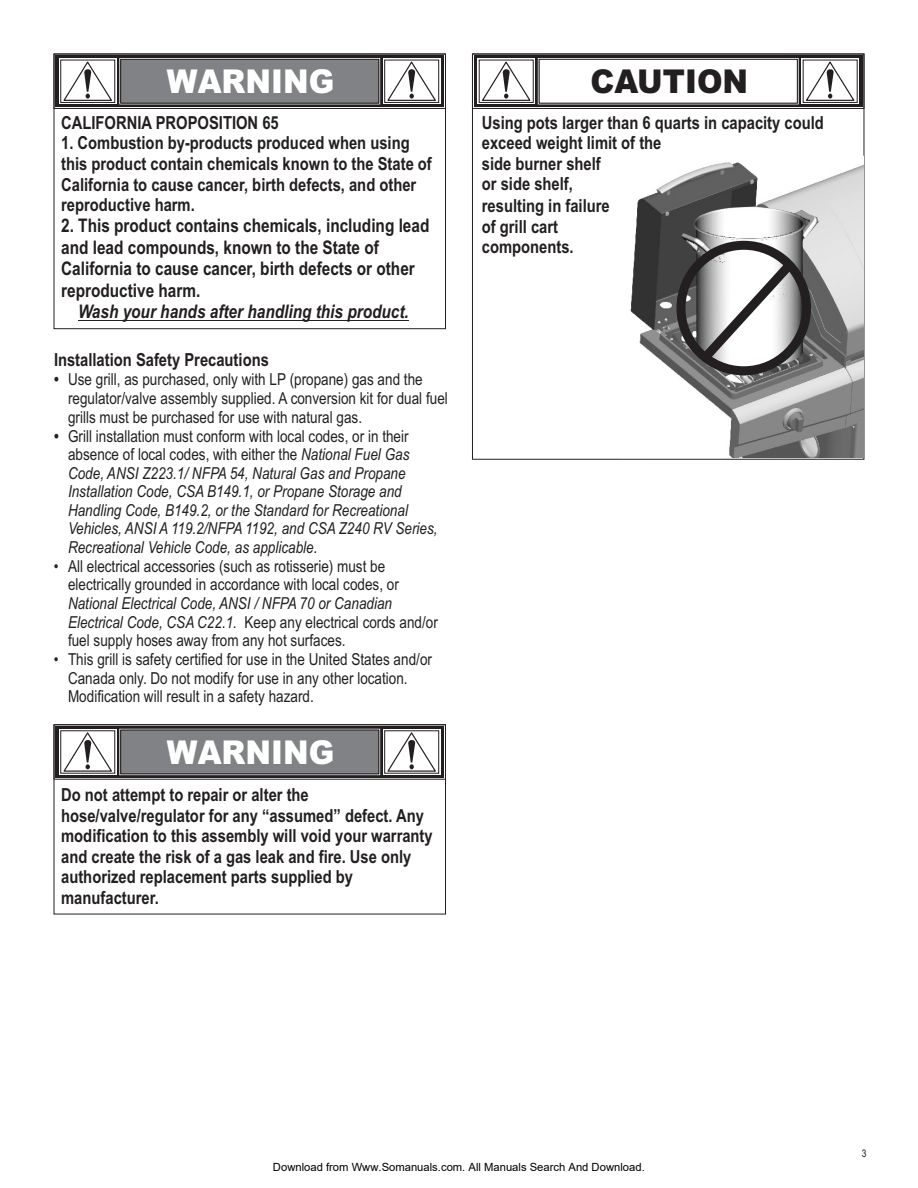
<style>
.page{position:relative;width:918px;height:1188px;background:#fff}
.page>*{position:absolute;margin:0;border:0;box-sizing:border-box;transform-origin:0 0}
.t1{font:900 32.85px "Arial";color:#fff;scale:.94 1}
.t2{font:900 32.85px "Arial";color:#231f20;scale:.94 1}
.t3{font:700 18.75px/21.5px "Arial Narrow";color:#231f20}
.t4{font:italic 700 18.75px "Arial Narrow";color:#231f20}
.t5{font:700 18px/20.5px "Arial Narrow";color:#231f20}
.t6{font:italic 16.5px/18.6px "Arial Narrow";color:#231f20}
.t7{font:16.5px/18.8px "Arial Narrow";color:#231f20}
.t8{font:11.25px "Arial";color:#000}
.t9{font:10.5px "Arial Narrow";color:#231f20}
.s1{font-weight:700}
.s2{font-weight:700;font-style:normal}
.s3{font-style:normal}
</style>
<div class="page">
<div style="left:54px;top:54px;width:392px;height:55px;border:1px solid #231f20"></div>
<div style="left:54px;top:54px;width:392px;height:275px;border:1px solid #231f20"></div>
<svg style="left:56px;top:55px;width:388px;height:52px;background:#3a3637"></svg>
<svg style="left:59px;top:59px;width:57px;height:45px"></svg>
<div style="left:60px;top:60px;width:55px;height:43px;border:1px solid #231f20"></div>
<svg style="left:383px;top:59px;width:57px;height:45px"></svg>
<div style="left:384px;top:60px;width:55px;height:43px;border:1px solid #231f20"></div>
<div style="left:119px;top:58px;width:261px;height:46px;border:1px solid #fff"></div>
<svg style="left:386px;top:60px;width:52px;height:42px"></svg>
<svg style="left:62px;top:60px;width:52px;height:42px"></svg>
<div style="left:120px;top:59px;width:259px;height:45px;background:#808285;border:1px solid #231f20"></div>
<hr style="left:78px;top:320px;width:331px;height:1px;background:#231f20">
<div style="left:54px;top:724px;width:392px;height:190px;border:1px solid #231f20"></div>
<svg style="left:56px;top:726px;width:388px;height:52px;background:#413e3f"></svg>
<svg style="left:59px;top:729px;width:57px;height:46px"></svg>
<div style="left:60px;top:730px;width:55px;height:44px;border:1px solid #231f20"></div>
<svg style="left:383px;top:729px;width:57px;height:46px"></svg>
<div style="left:384px;top:730px;width:55px;height:44px;border:1px solid #231f20"></div>
<svg style="left:386px;top:731px;width:52px;height:41px"></svg>
<svg style="left:62px;top:731px;width:52px;height:41px"></svg>
<div style="left:120px;top:730px;width:259px;height:44px;background:#808285;border:1px solid #231f20"></div>
<div style="left:472px;top:54px;width:392px;height:55px;border:1px solid #231f20"></div>
<div style="left:474px;top:55px;width:388px;height:52px;background:linear-gradient(to right,#231f20,#231f20)"></div>
<svg style="left:478px;top:59px;width:57px;height:45px"></svg>
<div style="left:479px;top:60px;width:55px;height:43px;border:1px solid #231f20"></div>
<div style="left:801px;top:59px;width:58px;height:45px;background:#b4b3b3"></div>
<div style="left:803px;top:60px;width:55px;height:43px;border:1px solid #231f20"></div>
<div style="left:538px;top:58px;width:261px;height:46px;border:1px solid #fff"></div>
<svg style="left:804px;top:60px;width:52px;height:42px;background:#dfdede"></svg>
<svg style="left:480px;top:60px;width:52px;height:42px"></svg>
<div style="left:539px;top:59px;width:259px;height:45px;background:#fff;border:1px solid #231f20"></div>
<img style="left:630px;top:162px;width:234px;height:296px">
<img style="left:681px;top:207px;width:138px;height:162px">
<div style="left:677px;top:241px;width:134px;height:134px;border:9px solid #231f20;border-radius:50%"></div>
<svg style="left:691px;top:253px;width:111px;height:118px"></svg>
<h1 class="t1" style="left:167px;top:69px;width:180px">WARNING</h1>
<p class="t5" style="left:61px;top:114px;width:219px">CALIFORNIA PROPOSITION 65</p>
<p class="t5" style="left:61px;top:134px;width:372px">1. Combustion by-products produced when using this product contain chemicals known to the State of California to cause cancer, birth defects, and other reproductive harm.</p>
<p class="t3" style="left:61px;top:217px;width:370px">2. This product contains chemicals, including lead and lead compounds, known to the State of California to cause cancer, birth defects or other reproductive harm.</p>
<p class="t4" style="left:78px;top:305px;width:332px">Wash your hands after handling this product.</p>
<p class="t5" style="left:54px;top:351px;width:216px">Installation Safety Precautions</p>
<p class="t7" style="left:68px;top:372px;width:381px;text-indent:-14px"><span class="s1">•</span> Use grill, as purchased, only with LP (propane) gas and the regulator/valve assembly supplied. A conversion kit for dual fuel grills must be purchased for use with natural gas.</p>
<p class="t6" style="left:68px;top:428px;width:371px;text-indent:-14px"><span class="s2">•</span> <span class="s3">Grill installation must conform with local codes, or in their absence of local codes, with either the</span> National Fuel Gas Code, ANSI Z223.1/ NFPA 54, Natural Gas and Propane Installation Code, CSA B149.1, or Propane Storage and Handling Code, B149.2, or the Standard for Recreational Vehicles, ANSI A 119.2/NFPA 1192, and CSA Z240 RV Series, Recreational Vehicle Code, as applicable.</p>
<p class="t7" style="left:68px;top:558px;width:332px;text-indent:-14px">• All electrical accessories (such as rotisserie) must be electrically grounded in accordance with local codes, or</p>
<p class="t6" style="left:68px;top:595px;width:371px">National Electrical Code, ANSI / NFPA 70 or Canadian<br>Electrical Code, CSA C22.1. <span class="s3">Keep any electrical cords and/or fuel supply hoses away from any hot surfaces.</span></p>
<p class="t7" style="left:68px;top:651px;width:365px;text-indent:-14px">• This grill is safety certified for use in the United States and/or<br>Canada only. Do not modify for use in any other location.<br>Modification will result in a safety hazard.</p>
<h1 class="t1" style="left:167px;top:740px;width:180px">WARNING</h1>
<p class="t5" style="left:61px;top:786px;width:373px">Do not attempt to repair or alter the hose/valve/regulator for any “assumed” defect. Any modification to this assembly will void your warranty and create the risk of a gas leak and fire. Use only authorized replacement parts supplied by manufacturer.</p>
<h1 class="t2" style="left:590px;top:69px;width:169px">CAUTION</h1>
<p class="t5" style="left:482px;top:114px;width:344px">Using pots larger than 6 quarts in capacity could exceed weight limit of the<br>side burner shelf</p>
<p class="t5" style="left:482px;top:197px;width:129px">resulting in failure of grill cart components.</p>
<p class="t5" style="left:482px;top:175px;width:93px">or side shelf,</p>
<p class="t8" style="left:273px;top:1160px;width:373px">Download from Www.Somanuals.com. All Manuals Search And Download.</p>
<p class="t9" style="left:862px;top:1149px;width:6px">3</p>
</div>
